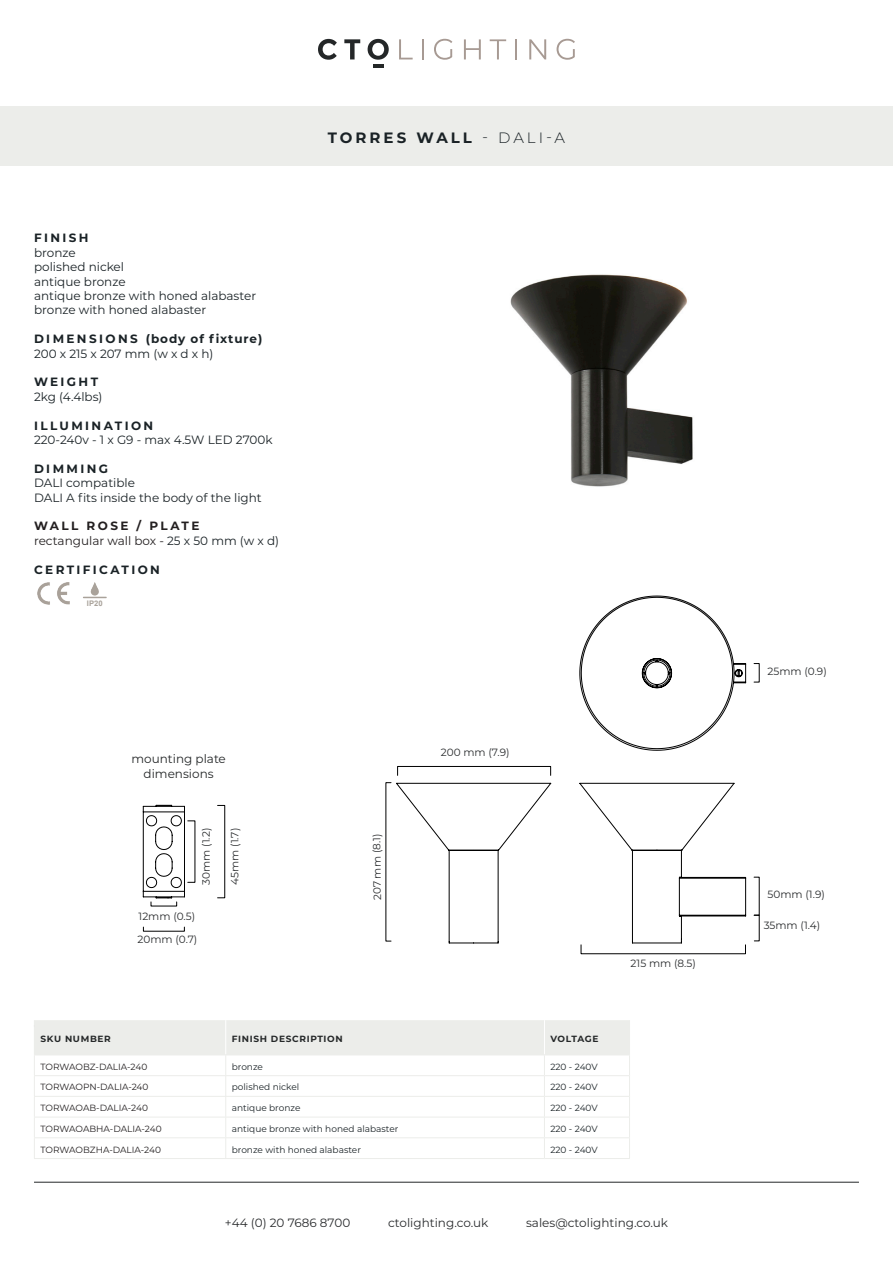
<style>
.page{position:relative;width:893px;height:1263px;background:#fff}
.page>*{position:absolute;margin:0;border:0;box-sizing:border-box;transform-origin:0 0}
.t1{font:700 15px "Montserrat";letter-spacing:.2em;color:#1a2226}
.t2{font:12px "Montserrat";color:#1a2226}
.t3{font:12px "Montserrat";color:#2a2c2e}
.t4{font:700 12px "Montserrat";letter-spacing:.2em;color:#1a2226}
.t5{font:12px "Montserrat";color:#231f20}
.t6{font:700 12px "Montserrat";letter-spacing:.155em;color:#1a2226}
.t7{font:12px "Montserrat";color:#242728}
.t8{font:700 12px "Montserrat";letter-spacing:.2em;color:#231f20}
.t9{font:10.5px "Montserrat";color:#2a2c2e}
.t10{font:9px "Montserrat";color:#1a2226}
.t11{font:9px "Montserrat";color:#231f20}
.t12{font:700 9px "Montserrat";letter-spacing:.075em;color:#242728}
.t13{font:700 7.65px "Arial";color:#a9a29a}
.s1{color:#1a2226}
.s2{font-weight:300}
</style>
<div class="page">
<hr style="left:34px;top:1182px;width:825px;height:1px;background:#242728">
<hr style="left:373px;top:64px;width:11px;height:4px;background:#242728">
<svg style="left:318px;top:39px;width:19px;height:21px"></svg>
<svg style="left:344px;top:39px;width:16px;height:20px"></svg>
<svg style="left:368px;top:39px;width:21px;height:21px"></svg>
<hr style="left:422px;top:39px;width:2px;height:20px;background:#a79a93">
<svg style="left:434px;top:39px;width:18px;height:21px"></svg>
<svg style="left:464px;top:39px;width:17px;height:20px"></svg>
<svg style="left:490px;top:39px;width:16px;height:20px"></svg>
<hr style="left:515px;top:39px;width:2px;height:20px;background:#a79a93">
<svg style="left:529px;top:39px;width:17px;height:20px"></svg>
<svg style="left:557px;top:39px;width:18px;height:21px"></svg>
<svg style="left:399px;top:39px;width:14px;height:20px"></svg>
<div style="left:0;top:106px;width:893px;height:60px;background:#ecedea"></div>
<img style="left:37px;top:582px;width:32px;height:23px">
<svg style="left:83px;top:582px;width:24px;height:16px"></svg>
<svg style="left:396px;top:596px;width:350px;height:347px"></svg>
<svg style="left:143px;top:805px;width:42px;height:93px"></svg>
<img style="left:510px;top:274px;width:183px;height:213px">
<hr style="left:226px;top:1158px;width:318px;height:1px;background:#ecedea">
<hr style="left:544px;top:1158px;width:86px;height:1px;background:#ecedea">
<svg style="left:34px;top:1020px;width:596px;height:138px"></svg>
<hr style="left:34px;top:1158px;width:192px;height:1px;background:#ecedea">
<p class="t4" style="left:34px;top:229px;width:56px">FINISH</p>
<p class="t2" style="left:34px;top:244px;width:43px">bronze</p>
<p class="t2" style="left:34px;top:259px;width:92px">polished nickel</p>
<p class="t2" style="left:34px;top:273px;width:93px">antique bronze</p>
<p class="t2" style="left:34px;top:287px;width:224px">antique bronze with honed alabaster</p>
<p class="t2" style="left:34px;top:302px;width:174px">bronze with honed alabaster</p>
<p class="t6" style="left:34px;top:330px;width:230px">DIMENSIONS (body of fixture)</p>
<p class="t2" style="left:34px;top:345px;width:181px">200 x 215 x 207 mm (w x d x h)</p>
<p class="t4" style="left:34px;top:373px;width:66px">WEIGHT</p>
<p class="t2" style="left:34px;top:388px;width:70px">2kg (4.4lbs)</p>
<p class="t4" style="left:34px;top:417px;width:121px">ILLUMINATION</p>
<p class="t2" style="left:34px;top:431px;width:240px">220-240v - 1 x G9 - max 4.5W LED 2700k</p>
<p class="t4" style="left:34px;top:460px;width:76px">DIMMING</p>
<p class="t2" style="left:34px;top:475px;width:103px">DALI compatible</p>
<p class="t2" style="left:34px;top:489px;width:229px">DALI A fits inside the body of the light</p>
<p class="t8" style="left:34px;top:517px;width:167px">WALL ROSE / PLATE</p>
<p class="t5" style="left:34px;top:532px;width:247px">rectangular wall box - <span class="s1">25 x 50 mm (w x d)</span></p>
<p class="t4" style="left:34px;top:561px;width:127px">CERTIFICATION</p>
<p class="t13" style="left:87px;top:598px;width:17px">IP20</p>
<p class="t1" style="left:328px;top:127px;width:239px">TORRES WALL <span class="s2">- DALI-A</span></p>
<p class="t7" style="left:131px;top:751px;width:96px">mounting plate</p>
<p class="t7" style="left:144px;top:765px;width:72px">dimensions</p>
<p class="t9" style="left:199px;top:885px;width:59px;rotate:-90deg">30mm (1.2)</p>
<p class="t9" style="left:139px;top:909px;width:58px">12mm (0.5)</p>
<p class="t9" style="left:138px;top:932px;width:61px">20mm (0.7)</p>
<p class="t9" style="left:227px;top:885px;width:58px;rotate:-90deg">45mm (1.7)</p>
<p class="t9" style="left:370px;top:900px;width:68px;rotate:-91deg">207 mm (8.1)</p>
<p class="t9" style="left:441px;top:745px;width:70px">200 mm (7.9)</p>
<p class="t12" style="left:40px;top:1032px;width:72px">SKU NUMBER</p>
<p class="t12" style="left:232px;top:1032px;width:113px">FINISH DESCRIPTION</p>
<p class="t12" style="left:550px;top:1032px;width:50px">VOLTAGE</p>
<p class="t11" style="left:40px;top:1060px;width:108px">TORWAOBZ-DALIA-240</p>
<p class="t10" style="left:232px;top:1060px;width:33px">bronze</p>
<p class="t10" style="left:550px;top:1060px;width:49px">220 - 240V</p>
<p class="t11" style="left:40px;top:1081px;width:110px">TORWAOPN-DALIA-240</p>
<p class="t10" style="left:232px;top:1081px;width:69px">polished nickel</p>
<p class="t10" style="left:550px;top:1081px;width:49px">220 - 240V</p>
<p class="t11" style="left:40px;top:1102px;width:109px">TORWAOAB-DALIA-240</p>
<p class="t10" style="left:232px;top:1102px;width:70px">antique bronze</p>
<p class="t10" style="left:550px;top:1102px;width:49px">220 - 240V</p>
<p class="t11" style="left:40px;top:1122px;width:123px">TORWAOABHA-DALIA-240</p>
<p class="t10" style="left:232px;top:1122px;width:168px">antique bronze with honed alabaster</p>
<p class="t10" style="left:550px;top:1122px;width:49px">220 - 240V</p>
<p class="t11" style="left:40px;top:1143px;width:122px">TORWAOBZHA-DALIA-240</p>
<p class="t10" style="left:232px;top:1143px;width:131px">bronze with honed alabaster</p>
<p class="t10" style="left:550px;top:1143px;width:49px">220 - 240V</p>
<p class="t9" style="left:631px;top:956px;width:67px">215 mm (8.5)</p>
<p class="t3" style="left:225px;top:1214px;width:127px">+44 (0) 20 7686 8700</p>
<p class="t3" style="left:388px;top:1214px;width:102px">ctolighting.co.uk</p>
<p class="t3" style="left:526px;top:1214px;width:143px">sales@ctolighting.co.uk</p>
<p class="t9" style="left:767px;top:664px;width:61px">25mm (0.9)</p>
<p class="t9" style="left:767px;top:887px;width:59px">50mm (1.9)</p>
<p class="t9" style="left:764px;top:918px;width:58px">35mm (1.4)</p>
</div>
